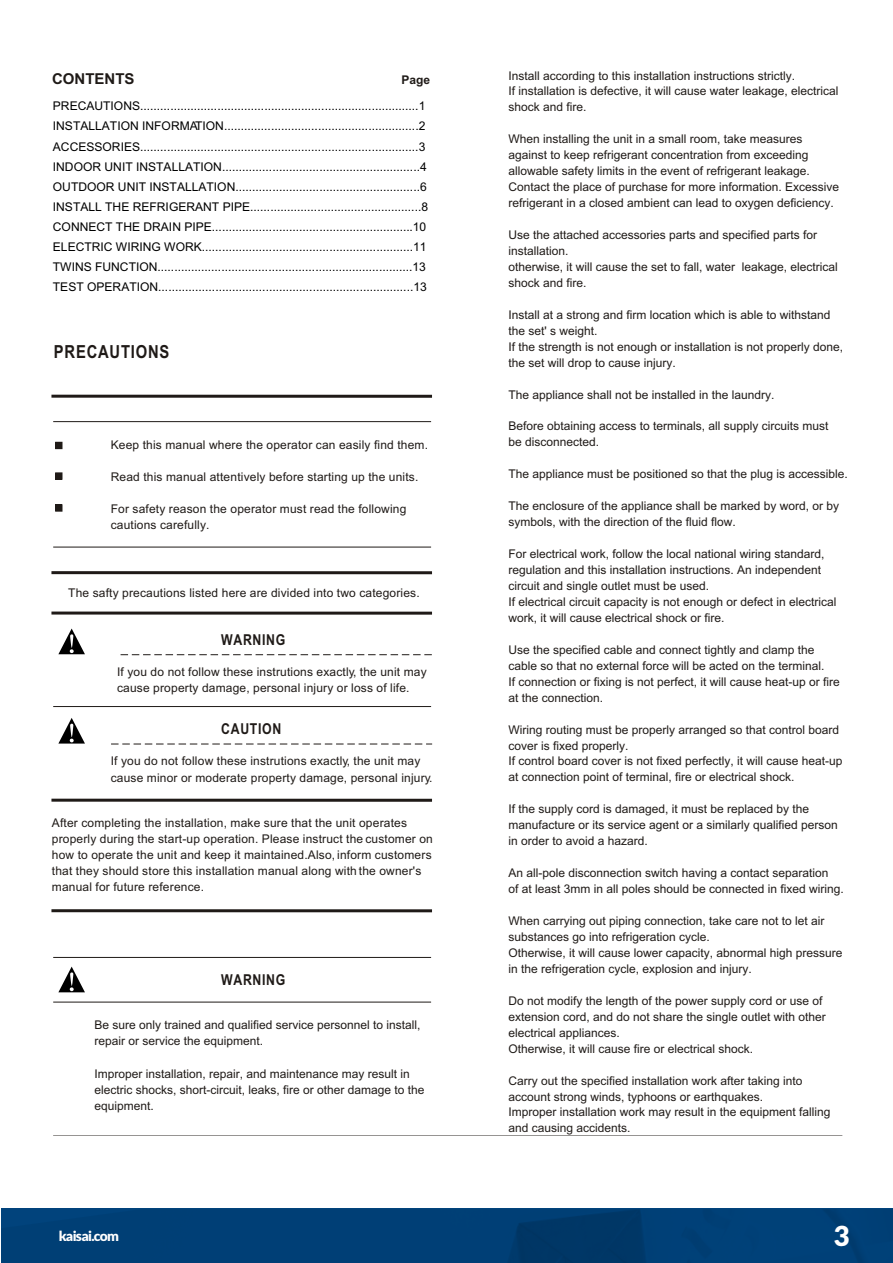
<style>
.page{position:relative;width:893px;height:1263px;background:#fff}
.page>*{position:absolute;margin:0;border:0;box-sizing:border-box;transform-origin:0 0}
.t1{font:900 27.6px "Lato";color:#fff}
.t2{font:700 18px "Arial Narrow";letter-spacing:.045em;color:#1f1a17}
.t3{font:700 15px "Arial Narrow";letter-spacing:.045em;color:#1f1a17}
.t4{font:700 15px "Arial";color:#1f1a17}
.t5{font:900 13.8px "Lato";letter-spacing:-.05em;color:#fff}
.t6{font:12px/15.9px "Arial";color:#1f1a17}
.t7{font:12px/20.1px "Arial";color:#000}
.t8{font:700 12px "Arial";color:#1f1a17}
</style>
<div class="page">
<hr style="left:53px;top:421px;width:378px;height:1px;background:#1f1a17">
<hr style="left:53px;top:547px;width:378px;height:1px;background:#1f1a17">
<hr style="left:53px;top:706px;width:378px;height:1px;background:#1f1a17">
<hr style="left:53px;top:957px;width:378px;height:1px;background:#1f1a17">
<hr style="left:53px;top:1002px;width:378px;height:1px;background:#1f1a17">
<hr style="left:51px;top:395px;width:381px;height:3px;background:#1f1a17">
<hr style="left:51px;top:571px;width:381px;height:3px;background:#1f1a17">
<svg style="left:51px;top:611px;width:381px;height:4px;background:#565250"></svg>
<hr style="left:51px;top:799px;width:381px;height:3px;background:#1f1a17">
<hr style="left:51px;top:909px;width:381px;height:3px;background:#1f1a17">
<hr style="left:53px;top:1135px;width:789px;height:1px;background:#1f1a17">
<div style="left:56px;top:442px;width:6px;height:7px;background:#1f1a17"></div>
<div style="left:55px;top:442px;width:7px;height:7px;border:1px solid #1f1a17"></div>
<div style="left:55px;top:473px;width:7px;height:6px;border:1px solid #1f1a17"></div>
<div style="left:55px;top:505px;width:7px;height:6px;border:1px solid #1f1a17"></div>
<svg style="left:58px;top:628px;width:27px;height:26px"></svg>
<svg style="left:58px;top:966px;width:27px;height:26px"></svg>
<svg style="left:58px;top:718px;width:27px;height:25px"></svg>
<svg style="left:121px;top:654px;width:311px;height:1px"></svg>
<svg style="left:111px;top:744px;width:321px;height:1px"></svg>
<img style="left:1px;top:1209px;width:892px;height:54px">
<p class="t4" style="left:52px;top:69px;width:84px">CONTENTS</p>
<p class="t8" style="left:401px;top:72px;width:30px">Page</p>
<p class="t7" style="left:53px;top:97px;width:377px">PRECAUTIONS...................................................................................1<br>INSTALLATION INFORMATION..........................................................2<br>ACCESSORIES...................................................................................3<br>INDOOR UNIT INSTALLATION...........................................................4<br>OUTDOOR UNIT INSTALLATION.......................................................6<br>INSTALL THE REFRIGERANT PIPE...................................................8<br>CONNECT THE DRAIN PIPE............................................................10<br>ELECTRIC WIRING WORK...............................................................11<br>TWINS FUNCTION............................................................................13<br>TEST OPERATION............................................................................13</p>
<p class="t2" style="left:54px;top:340px;width:117px">PRECAUTIONS</p>
<p class="t6" style="left:111px;top:438px;width:319px">Keep this manual where the operator can easily find them.</p>
<p class="t6" style="left:111px;top:470px;width:309px">Read this manual attentively before starting up the units.</p>
<p class="t6" style="left:111px;top:502px;width:297px">For safety reason the operator must read the following cautions carefully.</p>
<p class="t6" style="left:68px;top:586px;width:353px">The safty precautions listed here are divided into two categories.</p>
<p class="t3" style="left:221px;top:630px;width:66px">WARNING</p>
<p class="t6" style="left:117px;top:665px;width:311px">If you do not follow these instrutions exactly, the unit may cause property damage, personal injury or loss of life.</p>
<p class="t3" style="left:221px;top:719px;width:62px">CAUTION</p>
<p class="t6" style="left:111px;top:754px;width:323px">If you do not follow these instrutions exactly, the unit may cause minor or moderate property damage, personal injury.</p>
<p class="t6" style="left:52px;top:816px;width:383px">After completing the installation, make sure that the unit operates properly during the start-up operation. Please instruct the customer on how to operate the unit and keep it maintained.Also, inform customers that they should store this installation manual along with the owner's manual for future reference.</p>
<p class="t3" style="left:221px;top:970px;width:66px">WARNING</p>
<p class="t6" style="left:94px;top:1018px;width:328px">Be sure only trained and qualified service personnel to install, repair or service the equipment.</p>
<p class="t6" style="left:94px;top:1066px;width:332px">Improper installation, repair, and maintenance may result in electric shocks, short-circuit, leaks, fire or other damage to the equipment.</p>
<p class="t6" style="left:508px;top:69px;width:332px">Install according to this installation instructions strictly.<br>If installation is defective, it will cause water leakage, electrical shock and fire.</p>
<p class="t6" style="left:508px;top:132px;width:332px">When installing the unit in a small room, take measures against to keep refrigerant concentration from exceeding allowable safety limits in the event of refrigerant leakage.<br>Contact the place of purchase for more information. Excessive refrigerant in a closed ambient can lead to oxygen deficiency.</p>
<p class="t6" style="left:508px;top:228px;width:331px">Use the attached accessories parts and specified parts for installation.<br>otherwise, it will cause the set to fall, water leakage, electrical shock and fire.</p>
<p class="t6" style="left:508px;top:308px;width:336px">Install at a strong and firm location which is able to withstand the set' s weight.<br>If the strength is not enough or installation is not properly done, the set will drop to cause injury.</p>
<p class="t6" style="left:508px;top:388px;width:268px">The appliance shall not be installed in the laundry.</p>
<p class="t6" style="left:508px;top:419px;width:322px">Before obtaining access to terminals, all supply circuits must be disconnected.</p>
<p class="t6" style="left:508px;top:467px;width:341px">The appliance must be positioned so that the plug is accessible.</p>
<p class="t6" style="left:508px;top:499px;width:332px">The enclosure of the appliance shall be marked by word, or by symbols, with the direction of the fluid flow.</p>
<p class="t6" style="left:508px;top:547px;width:330px">For electrical work, follow the local national wiring standard, regulation and this installation instructions. An independent circuit and single outlet must be used.<br>If electrical circuit capacity is not enough or defect in electrical work, it will cause electrical shock or fire.</p>
<p class="t6" style="left:508px;top:643px;width:333px">Use the specified cable and connect tightly and clamp the cable so that no external force will be acted on the terminal.<br>If connection or fixing is not perfect, it will cause heat-up or fire at the connection.</p>
<p class="t6" style="left:508px;top:723px;width:336px">Wiring routing must be properly arranged so that control board cover is fixed properly.<br>If control board cover is not fixed perfectly, it will cause heat-up at connection point of terminal, fire or electrical shock.</p>
<p class="t6" style="left:508px;top:802px;width:331px">If the supply cord is damaged, it must be replaced by the manufacture or its service agent or a similarly qualified person in order to avoid a hazard.</p>
<p class="t6" style="left:508px;top:866px;width:337px">An all-pole disconnection switch having a contact separation<br>of at least 3mm in all poles should be connected in fixed wiring.</p>
<p class="t6" style="left:508px;top:914px;width:336px">When carrying out piping connection, take care not to let air substances go into refrigeration cycle.<br>Otherwise, it will cause lower capacity, abnormal high pressure in the refrigeration cycle, explosion and injury.</p>
<p class="t6" style="left:508px;top:994px;width:319px">Do not modify the length of the power supply cord or use of extension cord, and do not share the single outlet with other electrical appliances.<br>Otherwise, it will cause fire or electrical shock.</p>
<p class="t6" style="left:508px;top:1073px;width:324px">Carry out the specified installation work after taking into account strong winds, typhoons or earthquakes.<br>Improper installation work may result in the equipment falling and causing accidents.</p>
<p class="t5" style="left:59px;top:1228px;width:62px">kaisai.com</p>
<p class="t1" style="left:833px;top:1220px;width:18px">3</p>
</div>
